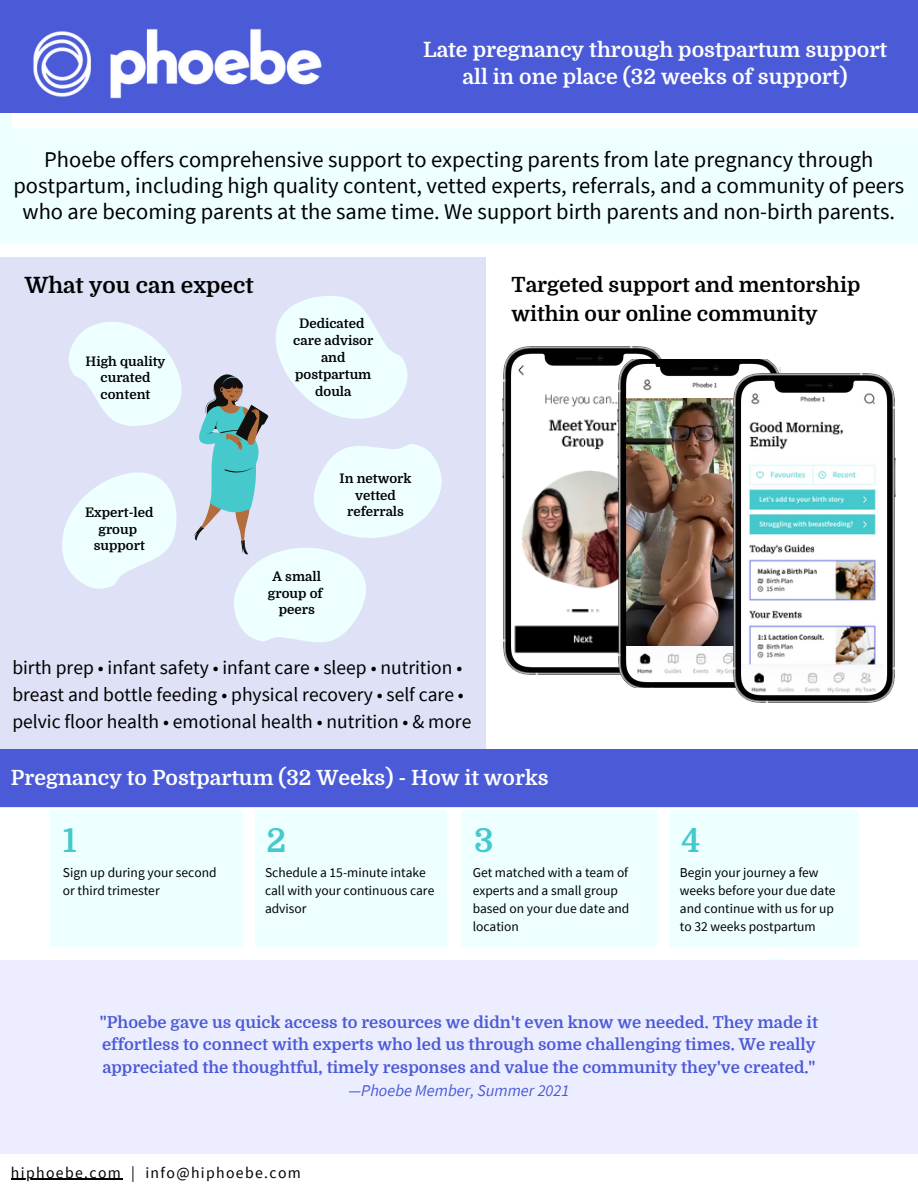
<style>
.page{position:relative;width:918px;height:1188px;background:#fff}
.page>*{position:absolute;margin:0;border:0;box-sizing:border-box;transform-origin:0 0}
.t1{font:700 33.15px "Domine";color:#46c9cc}
.t2{font:22.5px/25.8px "Source Sans Pro";color:#000;text-align:center}
.t3{font:700 22.5px "Domine";color:#000}
.t4{font:700 21.15px/27px "Domine";color:#fff;text-align:center}
.t5{font:700 21px/29.2px "Domine";color:#000}
.t6{font:700 21px "Domine";color:#fff}
.t7{font:19.5px/27px "Source Sans Pro";color:#000}
.t8{font:700 16.5px/22.5px "Domine";color:#4b5ad6}
.t9{font:italic 16.5px "Source Sans Pro";color:#4b5ad6}
.t10{font:15.75px "Source Sans Pro";letter-spacing:.085em;color:#000}
.t11{font:13.5px/18px "Source Sans Pro";color:#000}
.t12{font:700 13.2px/16.5px "Domine";color:#000;text-align:center}
</style>
<div class="page">
<div style="left:0;top:99px;width:918px;height:145px;background:#edffff"></div>
<div style="left:12px;top:112px;width:906px;height:16px;background:#fff"></div>
<div style="left:0;top:0;width:918px;height:112px;background:#4b5ad6"></div>
<img style="left:33px;top:29px;width:289px;height:70px">
<div style="left:0;top:257px;width:486px;height:493px;background:#dfe1f7"></div>
<div style="left:0;top:960px;width:918px;height:194px;background:#eceeff"></div>
<div style="left:0;top:791px;width:918px;height:16px;background:#4b5ad6"></div>
<div style="left:0;top:750px;width:918px;height:41px;background:#4b5ad6"></div>
<div style="left:50px;top:811px;width:192px;height:136px;background:#edffff"></div>
<div style="left:256px;top:811px;width:191px;height:136px;background:#edffff"></div>
<div style="left:461px;top:811px;width:196px;height:136px;background:#edffff"></div>
<div style="left:670px;top:811px;width:189px;height:136px;background:#edffff"></div>
<img style="left:503px;top:347px;width:159px;height:328px">
<img style="left:617px;top:359px;width:165px;height:329px">
<img style="left:733px;top:374px;width:162px;height:328px">
<svg style="left:62px;top:296px;width:380px;height:346px"></svg>
<hr style="left:11px;top:1179px;width:111px;height:1px;background:#000">
<p class="t4" style="left:423px;top:37px;width:466px">Late pregnancy through postpartum support all in one place (32 weeks of support)</p>
<p class="t2" style="left:13px;top:146px;width:892px">Phoebe offers comprehensive support to expecting parents from late pregnancy through postpartum, including high quality content, vetted experts, referrals, and a community of peers who are becoming parents at the same time. We support birth parents and non-birth parents.</p>
<p class="t3" style="left:25px;top:272px;width:230px">What you can expect</p>
<p class="t12" style="left:86px;top:353px;width:81px">High quality curated content</p>
<p class="t12" style="left:299px;top:315px;width:67px">Dedicated</p>
<p class="t12" style="left:293px;top:332px;width:81px;line-height:17px">care advisor and postpartum doula</p>
<p class="t12" style="left:85px;top:505px;width:70px">Expert-led group</p>
<p class="t12" style="left:94px;top:538px;width:53px">support</p>
<p class="t12" style="left:340px;top:471px;width:74px">In network vetted referrals</p>
<p class="t12" style="left:273px;top:569px;width:50px">A small</p>
<p class="t12" style="left:268px;top:585px;width:56px">group of</p>
<p class="t12" style="left:279px;top:602px;width:38px">peers</p>
<p class="t7" style="left:12px;top:653px;width:460px">birth prep • infant safety • infant care • sleep • nutrition • breast and bottle feeding • physical recovery • self care • pelvic floor health • emotional health • nutrition • &amp; more</p>
<p class="t5" style="left:512px;top:270px;width:350px">Targeted support and mentorship within our online community</p>
<p class="t6" style="left:11px;top:766px;width:539px">Pregnancy to Postpartum (32 Weeks) - How it works</p>
<p class="t1" style="left:267px;top:823px;width:21px">2</p>
<p class="t1" style="left:474px;top:823px;width:21px">3</p>
<p class="t1" style="left:63px;top:823px;width:15px">1</p>
<p class="t1" style="left:681px;top:823px;width:20px">4</p>
<p class="t11" style="left:63px;top:863px;width:155px">Sign up during your second or third trimester</p>
<p class="t11" style="left:680px;top:863px;width:157px">Begin your journey a few weeks before your due date and continue with us for up to 32 weeks postpartum</p>
<p class="t11" style="left:473px;top:863px;width:158px">Get matched with a team of experts and a small group based on your due date and location</p>
<p class="t11" style="left:265px;top:863px;width:171px">Schedule a 15-minute intake call with your continuous care advisor</p>
<p class="t8" style="left:100px;top:1011px;width:720px">"Phoebe gave us quick access to resources we didn't even know we needed. They made it effortless to connect with experts who led us through some challenging times. We really appreciated the thoughtful, timely responses and value the community they've created."</p>
<p class="t9" style="left:349px;top:1080px;width:222px">—Phoebe Member, Summer 2021</p>
<p class="t10" style="left:11px;top:1162px;width:292px">hiphoebe.com | info@hiphoebe.com</p>
</div>
